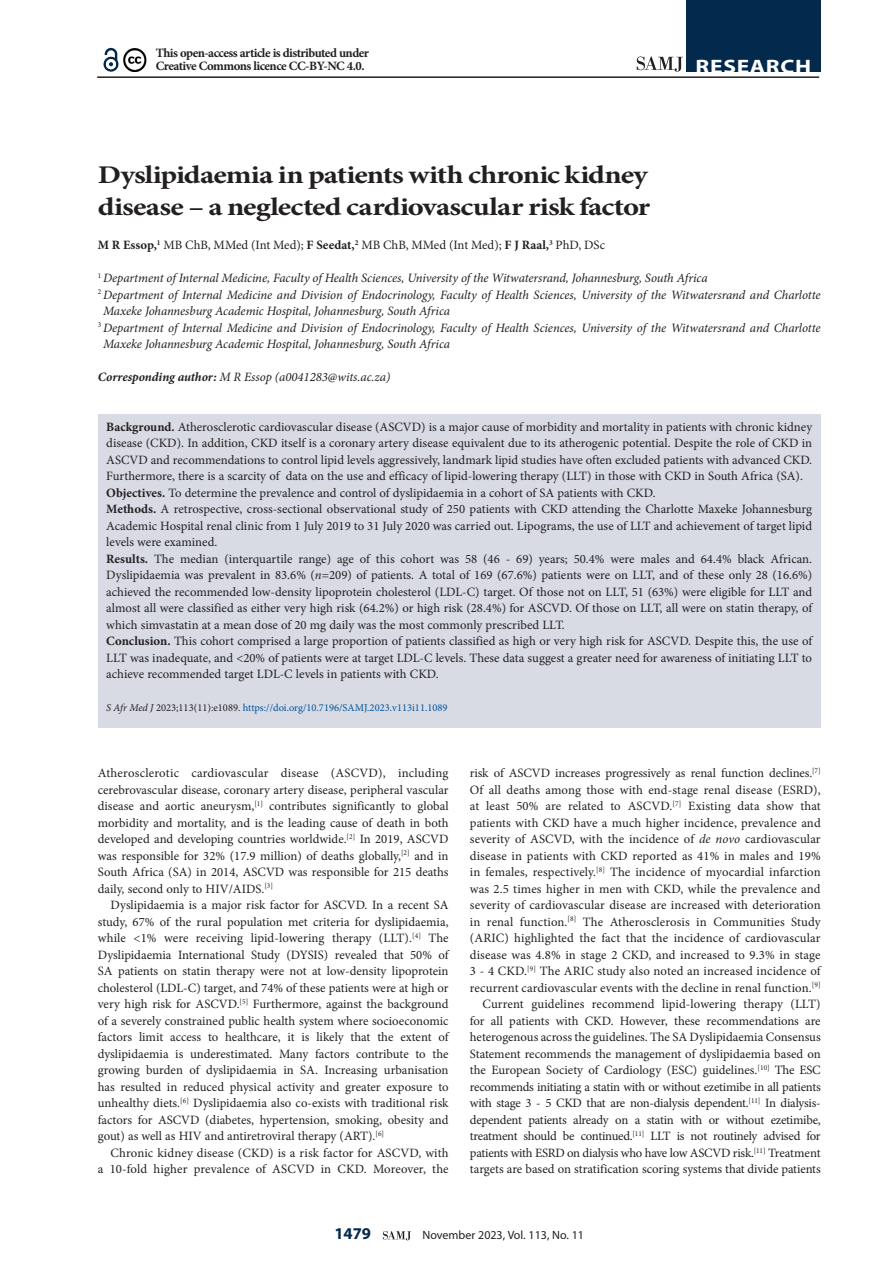
<style>
.page{position:relative;width:893px;height:1263px;background:#fff}
.page>*{position:absolute;margin:0;border:0;box-sizing:border-box;transform-origin:0 0}
.A_HEAD{font:700 25.5px/31.5px "Minion Pro";letter-spacing:-.025em;color:#231f20;scale:1.2 1}
.t1{font:700 19.5px "Myriad Pro";letter-spacing:.03em;color:#fff;scale:1.2 1}
.t2{font:700 16.5px "Myriad Pro";color:#03294d}
.BODY_TEXT_INDENT{font:12.75px/16.5px "Minion Pro";letter-spacing:.005em;color:#231f20;text-align:justify}
.BODY_TEXT_1ST_PARAGRAPH{font:12.75px/16.5px "Minion Pro";color:#231f20;text-align:justify}
.AUTHORS_DETAILS{font:italic 12.75px/16.5px "Minion Pro";letter-spacing:-.005em;color:#231f20}
.BODY_TEXT_1ST_PARAGRAPH-2{font:700 12.75px/13.5px "Minion Pro";letter-spacing:-.04em;color:#231f20}
.AUTHORS_NAME{font:12.75px "Minion Pro";color:#231f20}
.CORRESPONDING_AUTHOR{font:italic 12.75px "Minion Pro";color:#231f20}
.t3{font:12px "Myriad Pro";color:#231f20}
.CITELINE{font:10.5px "Minion Pro";color:#01529a}
.s1{font-weight:700}
.s2{font-style:italic}
.s3{font-style:italic;color:#231f20}
.s4{color:#231f20}
</style>
<div class="page">
<svg style="left:383px;top:1231px;width:28px;height:9px"></svg>
<hr style="left:97px;top:76px;width:722px;height:2px;background:#231f20">
<div style="left:686px;top:0;width:135px;height:72px;background:#03294d"></div>
<svg style="left:637px;top:57px;width:46px;height:15px"></svg>
<svg style="left:103px;top:47px;width:16px;height:25px"></svg>
<img style="left:123px;top:48px;width:24px;height:23px">
<div style="left:98px;top:414px;width:723px;height:314px;background:#d8dbe4"></div>
<p class="BODY_TEXT_1ST_PARAGRAPH-2" style="left:156px;top:46px;width:215px">This open-access article is distributed under<br>Creative Commons licence CC-BY-NC 4.0.</p>
<h2 class="t1" style="left:696px;top:54px;width:98px">RESEARCH</h2>
<h1 class="A_HEAD" style="left:98px;top:159px;width:462px">Dyslipidaemia in patients with chronic kidney disease – a neglected cardiovascular risk factor</h1>
<p class="AUTHORS_NAME" style="left:98px;top:236px;width:509px"><span class="s1">M R Essop,</span><sup>1</sup> MB ChB, MMed (Int Med); <span class="s1">F Seedat,</span><sup>2</sup> MB ChB, MMed (Int Med); <span class="s1">F J Raal,</span><sup>3</sup> PhD, DSc</p>
<p class="AUTHORS_DETAILS" style="left:98px;top:270px;width:611px"><sup>1</sup> Department of Internal Medicine, Faculty of Health Sciences, University of the Witwatersrand, Johannesburg, South Africa</p>
<p class="AUTHORS_DETAILS" style="left:103px;top:286px;width:719px;text-indent:-5px"><sup>2</sup> Department of Internal Medicine and Division of Endocrinology, Faculty of Health Sciences, University of the Witwatersrand and Charlotte<br>Maxeke Johannesburg Academic Hospital, Johannesburg, South Africa</p>
<p class="AUTHORS_DETAILS" style="left:103px;top:319px;width:719px;text-indent:-5px"><sup>3</sup> Department of Internal Medicine and Division of Endocrinology, Faculty of Health Sciences, University of the Witwatersrand and Charlotte<br>Maxeke Johannesburg Academic Hospital, Johannesburg, South Africa</p>
<p class="CORRESPONDING_AUTHOR" style="left:98px;top:368px;width:294px"><span class="s1">Corresponding author:</span> M R Essop (a0041283@wits.ac.za)</p>
<p class="BODY_TEXT_1ST_PARAGRAPH" style="left:106px;top:418px;width:707px"><span class="s1">Background.</span> Atherosclerotic cardiovascular disease (ASCVD) is a major cause of morbidity and mortality in patients with chronic kidney disease (CKD). In addition, CKD itself is a coronary artery disease equivalent due to its atherogenic potential. Despite the role of CKD in ASCVD and recommendations to control lipid levels aggressively, landmark lipid studies have often excluded patients with advanced CKD.<br>Furthermore, there is a scarcity of data on the use and efficacy of lipid-lowering therapy (LLT) in those with CKD in South Africa (SA).</p>
<p class="BODY_TEXT_1ST_PARAGRAPH" style="left:106px;top:484px;width:551px"><span class="s1">Objectives.</span> To determine the prevalence and control of dyslipidaemia in a cohort of SA patients with CKD.</p>
<p class="BODY_TEXT_1ST_PARAGRAPH" style="left:106px;top:501px;width:707px"><span class="s1">Methods.</span> A retrospective, cross-sectional observational study of 250 patients with CKD attending the Charlotte Maxeke Johannesburg Academic Hospital renal clinic from 1 July 2019 to 31 July 2020 was carried out. Lipograms, the use of LLT and achievement of target lipid levels were examined.</p>
<p class="BODY_TEXT_1ST_PARAGRAPH" style="left:106px;top:550px;width:707px"><span class="s1">Results.</span> The median (interquartile range) age of this cohort was 58 (46 - 69) years; 50.4% were males and 64.4% black African.<br>Dyslipidaemia was prevalent in 83.6% (<span class="s2">n</span>=209) of patients. A total of 169 (67.6%) patients were on LLT, and of these only 28 (16.6%) achieved the recommended low-density lipoprotein cholesterol (LDL-C) target. Of those not on LLT, 51 (63%) were eligible for LLT and almost all were classified as either very high risk (64.2%) or high risk (28.4%) for ASCVD. Of those on LLT, all were on statin therapy, of which simvastatin at a mean dose of 20 mg daily was the most commonly prescribed LLT.</p>
<p class="BODY_TEXT_1ST_PARAGRAPH" style="left:106px;top:633px;width:707px"><span class="s1">Conclusion.</span> This cohort comprised a large proportion of patients classified as high or very high risk for ASCVD. Despite this, the use of LLT was inadequate, and &lt;20% of patients were at target LDL-C levels. These data suggest a greater need for awareness of initiating LLT to achieve recommended target LDL-C levels in patients with CKD.</p>
<p class="CITELINE" style="left:106px;top:701px;width:343px"><span class="s3">S Afr Med J</span> <span class="s4">2023;113(11):e1089.</span> https://doi.org/10.7196/SAMJ.2023.v113i11.1089</p>
<p class="BODY_TEXT_1ST_PARAGRAPH" style="left:98px;top:765px;width:352px">Atherosclerotic cardiovascular disease (ASCVD), including cerebrovascular disease, coronary artery disease, peripheral vascular disease and aortic aneurysm,<sup>[1]</sup> contributes significantly to global morbidity and mortality, and is the leading cause of death in both developed and developing countries worldwide.<sup>[2]</sup> In 2019, ASCVD was responsible for 32% (17.9 million) of deaths globally,<sup>[2]</sup> and in South Africa (SA) in 2014, ASCVD was responsible for 215 deaths daily, second only to HIV/AIDS.<sup>[3]</sup></p>
<p class="BODY_TEXT_INDENT" style="left:98px;top:897px;width:352px;text-indent:13px">Dyslipidaemia is a major risk factor for ASCVD. In a recent SA study, 67% of the rural population met criteria for dyslipidaemia, while &lt;1% were receiving lipid-lowering therapy (LLT).<sup>[4]</sup> The Dyslipidaemia International Study (DYSIS) revealed that 50% of SA patients on statin therapy were not at low-density lipoprotein cholesterol (LDL-C) target, and 74% of these patients were at high or very high risk for ASCVD.<sup>[5]</sup> Furthermore, against the background of a severely constrained public health system where socioeconomic factors limit access to healthcare, it is likely that the extent of dyslipidaemia is underestimated. Many factors contribute to the growing burden of dyslipidaemia in SA. Increasing urbanisation has resulted in reduced physical activity and greater exposure to unhealthy diets.<sup>[6]</sup> Dyslipidaemia also co-exists with traditional risk factors for ASCVD (diabetes, hypertension, smoking, obesity and gout) as well as HIV and antiretroviral therapy (ART).<sup>[6]</sup></p>
<p class="BODY_TEXT_INDENT" style="left:98px;top:1144px;width:352px;text-align:right">Chronic kidney disease (CKD) is a risk factor for ASCVD, with<br>a 10-fold higher prevalence of ASCVD in CKD. Moreover, the</p>
<p class="BODY_TEXT_INDENT" style="left:470px;top:765px;width:352px">risk of ASCVD increases progressively as renal function declines.<sup>[7] </sup>Of all deaths among those with end-stage renal disease (ESRD), at least 50% are related to ASCVD.<sup>[7]</sup> Existing data show that patients with CKD have a much higher incidence, prevalence and severity of ASCVD, with the incidence of <span class="s2">de novo</span> cardiovascular disease in patients with CKD reported as 41% in males and 19% in females, respectively.<sup>[8]</sup> The incidence of myocardial infarction was 2.5 times higher in men with CKD, while the prevalence and severity of cardiovascular disease are increased with deterioration in renal function.<sup>[8]</sup> The Atherosclerosis in Communities Study (ARIC) highlighted the fact that the incidence of cardiovascular disease was 4.8% in stage 2 CKD, and increased to 9.3% in stage 3 - 4 CKD.<sup>[9]</sup> The ARIC study also noted an increased incidence of recurrent cardiovascular events with the decline in renal function.<sup>[9]</sup></p>
<p class="BODY_TEXT_INDENT" style="left:470px;top:996px;width:352px;text-indent:13px">Current guidelines recommend lipid-lowering therapy (LLT) for all patients with CKD. However, these recommendations are heterogenous across the guidelines. The SA Dyslipidaemia Consensus Statement recommends the management of dyslipidaemia based on the European Society of Cardiology (ESC) guidelines.<sup>[10]</sup> The ESC recommends initiating a statin with or without ezetimibe in all patients with stage 3 - 5 CKD that are non-dialysis dependent.<sup>[11]</sup> In dialysis&shy;dependent patients already on a statin with or without ezetimibe, treatment should be continued.<sup>[11]</sup> LLT is not routinely advised for patients with ESRD on dialysis who have low ASCVD risk.<sup>[11]</sup> Treatment targets are based on stratification scoring systems that divide patients</p>
<p class="t2" style="left:334px;top:1223px;width:38px">1479</p>
<p class="t3" style="left:423px;top:1228px;width:163px">November 2023, Vol. 113, No. 11</p>
</div>
